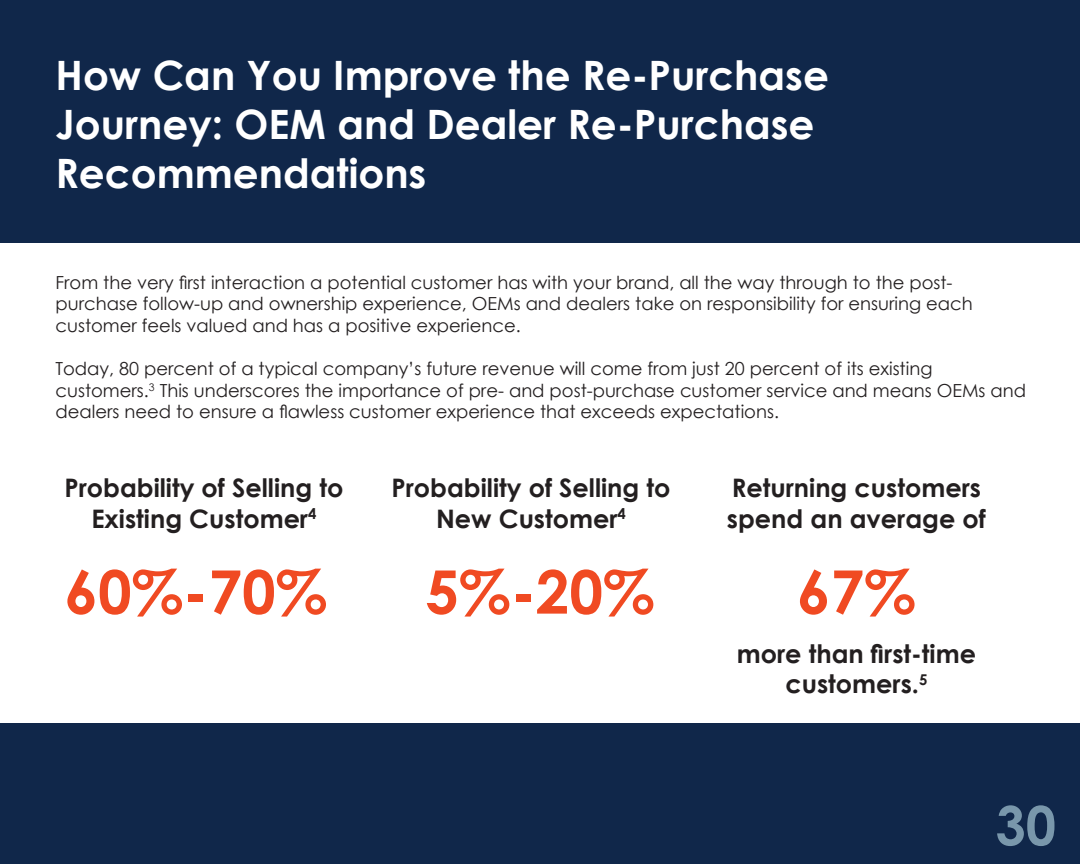
<style>
.page{position:relative;width:1080px;height:864px;background:#fff}
.page>*{position:absolute;margin:0;border:0;box-sizing:border-box;transform-origin:0 0}
.t1{font:700 60px "Century Gothic";color:#f04a22}
.t2{font:700 54px "Century Gothic";color:#7997ab}
.t3{font:700 40.5px/48.6px "Century Gothic";color:#fff}
.t4{font:700 25.5px/30.6px "Century Gothic";color:#231f20;text-align:center}
.t5{font:18px/21.6px "Century Gothic";color:#231f20}
</style>
<div class="page">
<div style="left:0;top:0;width:1080px;height:242px;background:#10274a"></div>
<div style="left:0;top:724px;width:1080px;height:140px;background:#10274a"></div>
<h3 class="t3" style="left:56px;top:50px;width:775px">How Can You Improve the Re-Purchase<br>Journey: OEM and Dealer Re-Purchase<br>Recommendations</h3>
<p class="t5" style="left:56px;top:271px;width:919px">From the very first interaction a potential customer has with your brand, all the way through to the post&shy;purchase follow-up and ownership experience, OEMs and dealers take on responsibility for ensuring each customer feels valued and has a positive experience.</p>
<p class="t5" style="left:55px;top:358px;width:972px">Today, 80 percent of a typical company’s future revenue will come from just 20 percent of its existing customers.<sup>3</sup> This underscores the importance of pre- and post-purchase customer service and means OEMs and dealers need to ensure a flawless customer experience that exceeds expectations.</p>
<h3 class="t4" style="left:64px;top:471px;width:280px">Probability of Selling to<br>Existing Customer<sup>4</sup></h3>
<h3 class="t4" style="left:392px;top:471px;width:280px">Probability of Selling to<br>New Customer<sup>4</sup></h3>
<h3 class="t4" style="left:727px;top:471px;width:261px;text-align:left">Returning customers spend an average of</h3>
<h1 class="t1" style="left:64px;top:546px;width:264px">60%-70%</h1>
<h1 class="t1" style="left:425px;top:546px;width:231px">5%-20%</h1>
<h1 class="t1" style="left:797px;top:546px;width:120px">67%</h1>
<h3 class="t4" style="left:737px;top:637px;width:241px">more than first-time customers.<sup>5</sup></h3>
<h2 class="t2" style="left:996px;top:785px;width:62px">30</h2>
</div>
